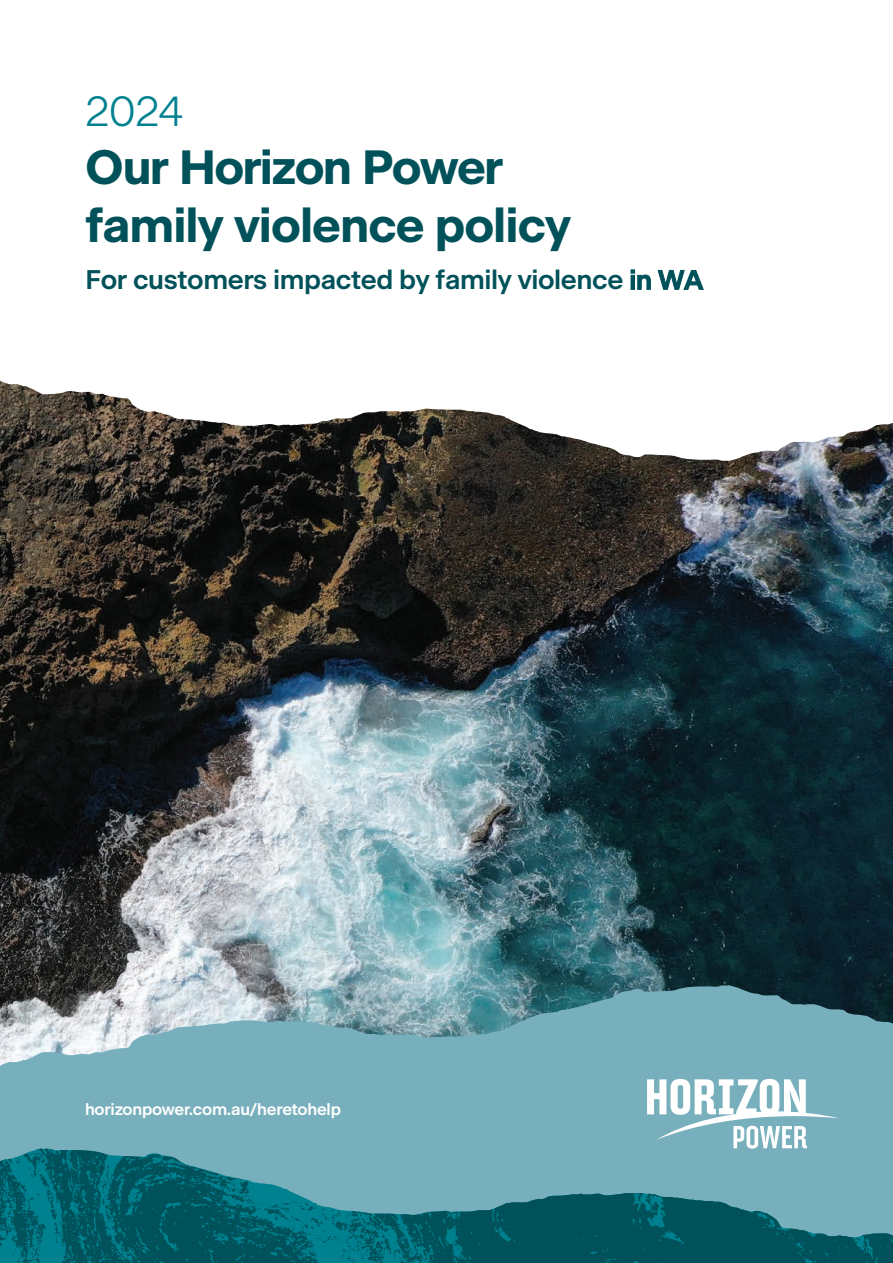
<style>
.page{position:relative;width:893px;height:1263px;background:#fff}
.page>*{position:absolute;margin:0;border:0;box-sizing:border-box;transform-origin:0 0}
.Heading{font:700 48px/57.6px "Beausite Classic";letter-spacing:-.02em;color:#005159}
.Heading-2{font:300 42px "Beausite Classic";color:#00818f}
.Heading-3{font:600 27px "Beausite Classic";letter-spacing:-.015em;color:#005159}
.Heading-4{font:600 16.5px "Beausite Classic";letter-spacing:-.015em;color:#fff}
</style>
<div class="page">
<img style="left:0;top:461px;width:893px;height:524px">
<svg style="left:0;top:985px;width:893px;height:164px;fill:#78afbc"></svg>
<img style="left:0;top:1149px;width:893px;height:114px">
<svg style="left:0;top:380px;width:893px;height:81px"></svg>
<svg style="left:647px;top:1079px;width:192px;height:69px"></svg>
<p class="Heading-2" style="left:85px;top:80px;width:99px">2024</p>
<p class="Heading" style="left:85px;top:135px;width:487px">Our Horizon Power family violence policy</p>
<p class="Heading-3" style="left:85px;top:259px;width:619px">For customers impacted by family violence in WA</p>
<p class="Heading-4" style="left:85px;top:1097px;width:257px">horizonpower.com.au/heretohelp</p>
</div>
